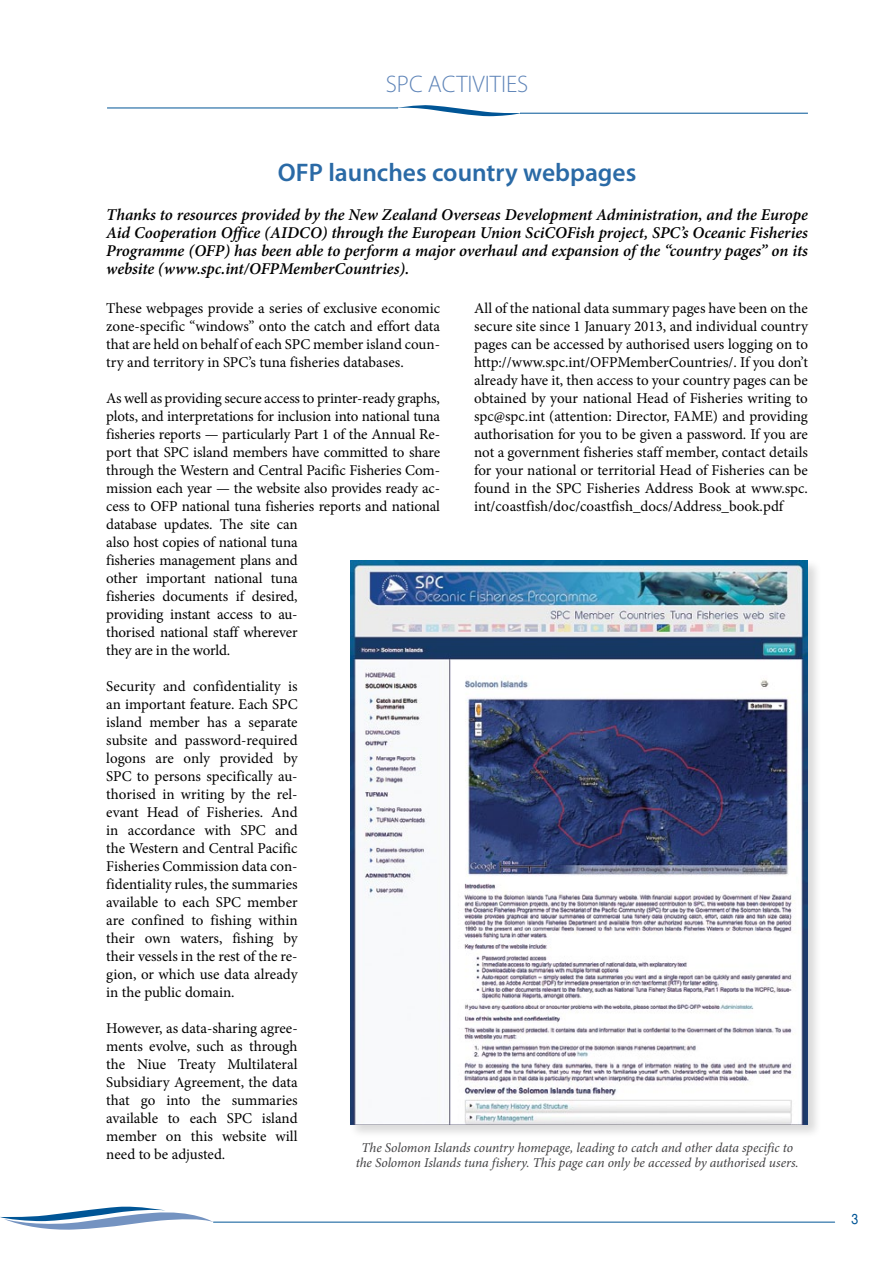
<style>
.page{position:relative;width:893px;height:1263px;background:#fff}
.page>*{position:absolute;margin:0;border:0;box-sizing:border-box;transform-origin:0 0}
.t1{font:600 25.5px "Myriad Pro";color:#2a6aa6}
.t2{font:300 24px "Myriad Pro";color:#5e84b8}
.t3{font:italic 600 16.5px/18px "Minion Pro";color:#000;text-align:justify}
.t4{font:15px/18px "Minion Pro";letter-spacing:-.01em;color:#000;text-align:justify}
.t5{font:15px "Duepuntozero";color:#005596}
.t6{font:italic 13.5px/15px "Minion Pro";letter-spacing:-.005em;color:#414042;text-align:center}
</style>
<div class="page">
<svg style="left:0;top:1206px;width:214px;height:24px"></svg>
<hr style="left:214px;top:1222px;width:621px;height:1px;background:#005596">
<hr style="left:520px;top:113px;width:288px;height:1px;background:#005596">
<hr style="left:107px;top:108px;width:291px;height:1px;background:#005596">
<svg style="left:395px;top:105px;width:126px;height:11px"></svg>
<div style="left:348px;top:558px;width:474px;height:581px;background:#000;opacity:.15"></div>
<img style="left:350px;top:560px;width:458px;height:565px">
<h2 class="t2" style="left:386px;top:70px;width:144px">SPC ACTIVITIES</h2>
<h1 class="t1" style="left:278px;top:156px;width:360px">OFP launches country webpages</h1>
<p class="t3" style="left:106px;top:206px;width:703px">Thanks to resources provided by the New Zealand Overseas Development Administration, and the Europe Aid Cooperation Office (AIDCO) through the European Union SciCOFish project, SPC’s Oceanic Fisheries Programme (OFP) has been able to perform a major overhaul and expansion of the “country pages” on its website (www.spc.int/OFPMemberCountries).</p>
<p class="t4" style="left:474px;top:299px;width:335px">All of the national data summary pages have been on the secure site since 1 January 2013, and individual country pages can be accessed by authorised users logging on to http://www.spc.int/OFPMemberCountries/. If you don’t already have it, then access to your country pages can be obtained by your national Head of Fisheries writing to spc@spc.int (attention: Director, FAME) and providing authorisation for you to be given a password. If you are not a government fisheries staff member, contact details for your national or territorial Head of Fisheries can be found in the SPC Fisheries Address Book at www.spc. int/coastfish/doc/coastfish_docs/Address_book.pdf</p>
<p class="t4" style="left:106px;top:299px;width:335px">These webpages provide a series of exclusive economic zone-specific “windows” onto the catch and effort data that are held on behalf of each SPC member island coun&shy;try and territory in SPC’s tuna fisheries databases.</p>
<p class="t4" style="left:106px;top:389px;width:335px;text-align:left">As well as providing secure access to printer-ready graphs, plots, and interpretations for inclusion into national tuna fisheries reports — particularly Part 1 of the Annual Re&shy;port that SPC island members have committed to share through the Western and Central Pacific Fisheries Com&shy;mission each year — the website also provides ready ac&shy;cess to OFP national tuna fisheries reports and national database updates. The site can<br>also host copies of national tuna<br>fisheries management plans and<br>other important national tuna<br>fisheries documents if desired,<br>providing instant access to au-<br>thorised national staff wherever<br>they are in the world.</p>
<p class="t4" style="left:106px;top:677px;width:193px">Security and confidentiality is an important feature. Each SPC island member has a separate subsite and password-required logons are only provided by SPC to persons specifically au&shy;thorised in writing by the rel&shy;evant Head of Fisheries. And in accordance with SPC and the Western and Central Pacific Fisheries Commission data con&shy;fidentiality rules, the summaries available to each SPC member are confined to fishing within their own waters, fishing by their vessels in the rest of the re&shy;gion, or which use data already in the public domain.</p>
<p class="t4" style="left:106px;top:1019px;width:193px">However, as data-sharing agree&shy;ments evolve, such as through the Niue Treaty Multilateral Subsidiary Agreement, the data that go into the summaries available to each SPC island member on this website will need to be adjusted.</p>
<p class="t6" style="left:356px;top:1140px;width:444px">The Solomon Islands country homepage, leading to catch and other data specific to the Solomon Islands tuna fishery. This page can only be accessed by authorised users.</p>
<p class="t5" style="left:851px;top:1211px;width:8px">3</p>
</div>
